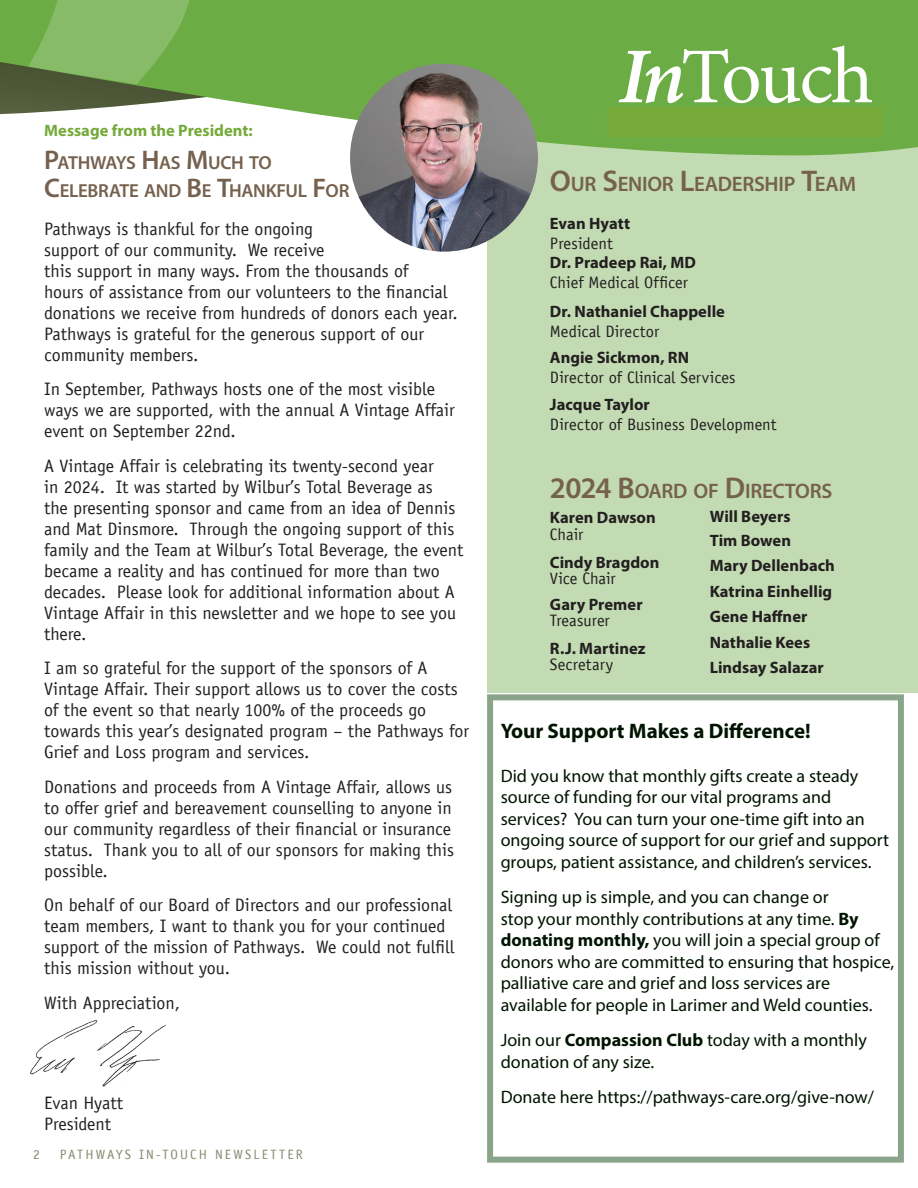
<style>
.page{position:relative;width:918px;height:1188px;background:#fff}
.page>*{position:absolute;margin:0;border:0;box-sizing:border-box;transform-origin:0 0}
.t1{font:600 21px "Myriad Pro";letter-spacing:-.015em;color:#75614e}
.t2{font:700 21px "Myriad Pro";color:#001400}
.t3{font:600 18.9px/28.5px "Myriad Pro";letter-spacing:-.015em;color:#75614e}
.t4{font:18px/21px "Officina Sans LT";color:#231f20}
.t5{font:18px/21.6px "Myriad Pro";color:#001400}
.t6{font:700 16.5px/16.6px "Myriad Pro";color:#231f20}
.t7{font:16.5px "Officina Sans LT";letter-spacing:.005em;color:#231f20}
.t8{font:700 16.5px "Myriad Pro";color:#75aa3a}
.t9{font:13.5px "Officina Sans LT";letter-spacing:.155em;color:#878b6e}
.s1{font-size:27px}
.s2{font-size:30px}
.s3{font-family:"Officina Sans LT";font-weight:400}
.s4{font-weight:700}
</style>
<div class="page">
<div style="left:487px;top:129px;width:431px;height:564px;background:#c2dbb2"></div>
<svg style="left:215px;top:0;width:404px;height:149px;background:#7cb55a"></svg>
<svg style="left:0;top:0;width:215px;height:115px;background:#7aa45c"></svg>
<img style="left:30px;top:1020px;width:136px;height:67px">
<div style="left:608px;top:107px;width:276px;height:30px;background:#75aa3a"></div>
<img style="left:350px;top:64px;width:188px;height:188px;border-radius:94px">
<svg style="left:619px;top:0;width:299px;height:156px"></svg>
<p class="t8" style="left:44px;top:120px;width:210px">Message from the President:</p>
<p class="t3" style="left:44px;top:148px;width:307px"><span class="s1">P</span>ATHWAYS <span class="s1">H</span>AS <span class="s1">M</span>UCH TO<br><span class="s1">C</span>ELEBRATE AND <span class="s1">B</span> E <span class="s1">T</span>HANKFUL <span class="s1">F</span>OR</p>
<p class="t4" style="left:44px;top:218px;width:415px">Pathways is thankful for the ongoing<br>support of our community. We receive<br>this support in many ways. From the thousands of<br>hours of assistance from our volunteers to the financial donations we receive from hundreds of donors each year.<br>Pathways is grateful for the generous support of our community members.</p>
<p class="t4" style="left:44px;top:379px;width:412px">In September, Pathways hosts one of the most visible ways we are supported, with the annual A Vintage Affair event on September 22nd.</p>
<p class="t4" style="left:44px;top:455px;width:421px">A Vintage Affair is celebrating its twenty-second year<br>in 2024. It was started by Wilbur’s Total Beverage as<br>the presenting sponsor and came from an idea of Dennis and Mat Dinsmore. Through the ongoing support of this family and the Team at Wilbur’s Total Beverage, the event became a reality and has continued for more than two decades. Please look for additional information about A Vintage Affair in this newsletter and we hope to see you there.</p>
<p class="t4" style="left:44px;top:658px;width:426px">I am so grateful for the support of the sponsors of A Vintage Affair. Their support allows us to cover the costs of the event so that nearly 100% of the proceeds go towards this year’s designated program – the Pathways for Grief and Loss program and services.</p>
<p class="t4" style="left:44px;top:776px;width:412px">Donations and proceeds from A Vintage Affair, allows us to offer grief and bereavement counselling to anyone in our community regardless of their financial or insurance status. Thank you to all of our sponsors for making this possible.</p>
<p class="t4" style="left:44px;top:895px;width:412px">On behalf of our Board of Directors and our professional team members, I want to thank you for your continued support of the mission of Pathways. We could not fulfill this mission without you.</p>
<p class="t4" style="left:44px;top:992px;width:137px">With Appreciation,</p>
<p class="t4" style="left:44px;top:1093px;width:81px">Evan Hyatt</p>
<p class="t4" style="left:44px;top:1114px;width:68px">President</p>
<p class="t9" style="left:33px;top:1146px;width:8px">2</p>
<p class="t9" style="left:60px;top:1146px;width:245px">PATHWAYS IN-TOUCH NEWSLETTER</p>
<p class="t1" style="left:550px;top:171px;width:292px"><span class="s2">O</span>UR <span class="s2">S</span>ENIOR <span class="s2">L</span>EADERSHIP <span class="s2">T</span>EAM</p>
<p class="t6" style="left:550px;top:214px;width:82px">Evan Hyatt</p>
<p class="t7" style="left:550px;top:233px;width:64px">President</p>
<p class="t6" style="left:550px;top:254px;width:148px">Dr. Pradeep Rai, MD</p>
<p class="t7" style="left:550px;top:273px;width:140px">Chief Medical Officer</p>
<p class="t6" style="left:550px;top:303px;width:177px">Dr. Nathaniel Chappelle</p>
<p class="t7" style="left:550px;top:322px;width:111px">Medical Director</p>
<p class="t6" style="left:550px;top:349px;width:141px">Angie Sickmon, RN</p>
<p class="t7" style="left:550px;top:368px;width:187px">Director of Clinical Services</p>
<p class="t6" style="left:550px;top:395px;width:101px">Jacque Taylor</p>
<p class="t7" style="left:550px;top:414px;width:228px">Director of Business Development</p>
<p class="t1" style="left:550px;top:478px;width:282px"><span class="s2">2024 B</span>OARD OF <span class="s2">D</span> IRECTORS</p>
<p class="t6" style="left:550px;top:509px;width:107px">Karen Dawson<br><span class="s3">Chair</span></p>
<p class="t6" style="left:550px;top:553px;width:111px">Cindy Bragdon<br><span class="s3">Vice Chair</span></p>
<p class="t6" style="left:550px;top:595px;width:94px">Gary Premer<br><span class="s3">Treasurer</span></p>
<p class="t6" style="left:550px;top:639px;width:97px">R.J. Martinez</p>
<p class="t7" style="left:550px;top:655px;width:65px">Secretary</p>
<p class="t6" style="left:710px;top:508px;width:82px">Will Beyers</p>
<p class="t6" style="left:710px;top:531px;width:83px">Tim Bowen</p>
<p class="t6" style="left:710px;top:557px;width:127px">Mary Dellenbach</p>
<p class="t6" style="left:710px;top:582px;width:124px">Katrina Einhellig</p>
<p class="t6" style="left:710px;top:608px;width:99px">Gene Haffner</p>
<p class="t6" style="left:710px;top:633px;width:102px">Nathalie Kees</p>
<p class="t6" style="left:710px;top:659px;width:116px">Lindsay Salazar</p>
<p class="t2" style="left:501px;top:718px;width:312px">Your Support Makes a Difference!</p>
<p class="t5" style="left:501px;top:764px;width:390px">Did you know that monthly gifts create a steady source of funding for our vital programs and services? You can turn your one-time gift into an ongoing source of support for our grief and support groups, patient assistance, and children’s services.</p>
<p class="t5" style="left:501px;top:886px;width:395px">Signing up is simple, and you can change or<br>stop your monthly contributions at any time. <span class="s4">By donating monthly,</span> you will join a special group of donors who are committed to ensuring that hospice, palliative care and grief and loss services are available for people in Larimer and Weld counties.</p>
<p class="t5" style="left:501px;top:1029px;width:368px">Join our <span class="s4">Compassion Club</span> today with a monthly donation of any size.</p>
<p class="t5" style="left:501px;top:1086px;width:375px">Donate here https://pathways-care.org/give-now/</p>
</div>
